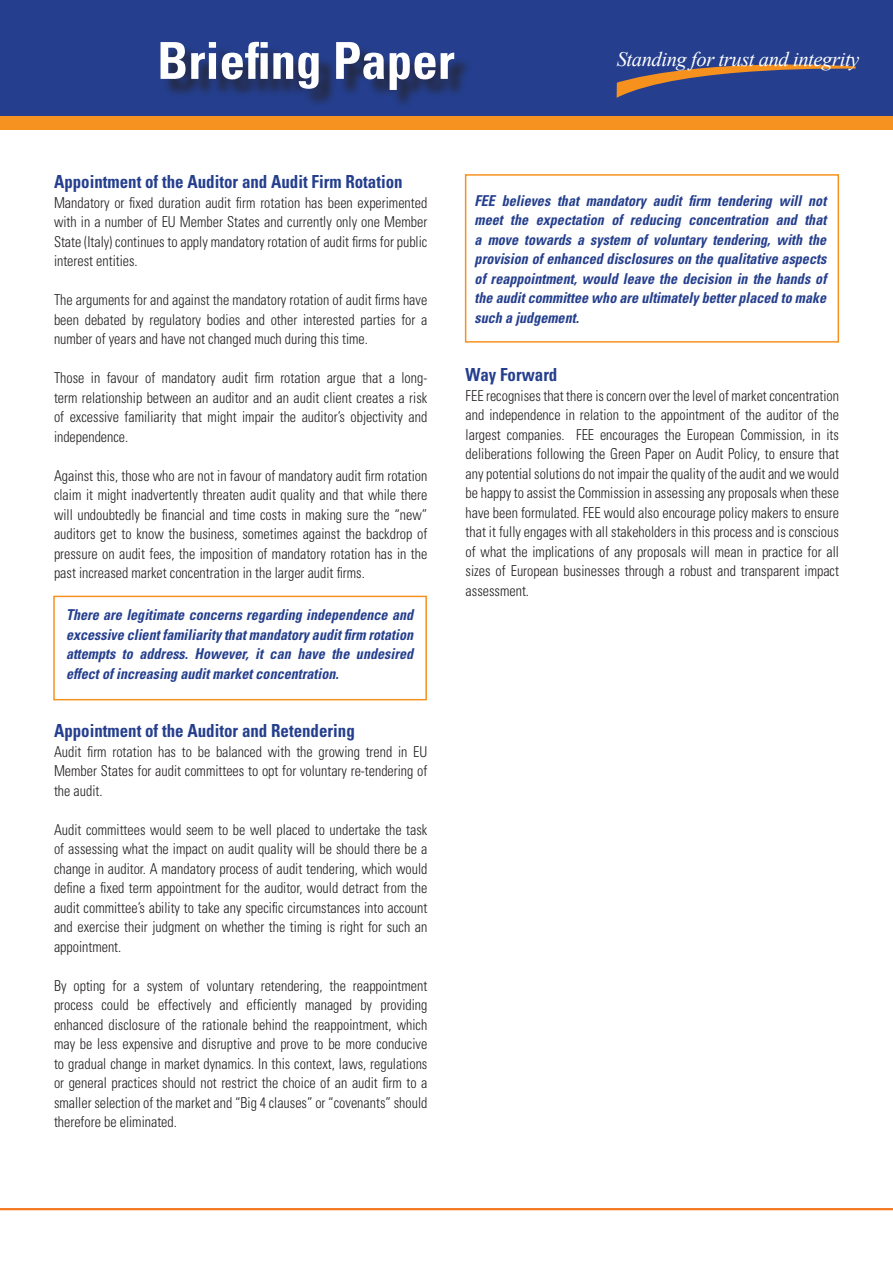
<style>
.page{position:relative;width:893px;height:1263px;background:#fff}
.page>*{position:absolute;margin:0;border:0;box-sizing:border-box;transform-origin:0 0}
.t1{font:700 condensed 51px "Univers LT Std";color:#fff}
.valeurs{font:italic 20.55px "Times New Roman";letter-spacing:-.02em;color:#fff}
.t2{font:700 condensed 18px "Univers LT Std";color:#253f8e;scale:.94 1}
.t3{font:300 condensed 15px/19.5px "Univers LT Std";color:#231f20;text-align:justify;scale:.94 1}
.t4{font:italic 700 condensed 15px/19.5px "Univers LT Std";color:#253f8e;text-align:justify;scale:.94 1}
</style>
<div class="page">
<div style="left:465px;top:174px;width:374px;height:169px;border:2px solid #f69220"></div>
<div style="left:53px;top:596px;width:374px;height:104px;border:2px solid #f69220"></div>
<div style="left:0;top:0;width:893px;height:123px;background:#253f8e"></div>
<div style="left:0;top:116px;width:893px;height:14px;background:#f69220"></div>
<hr style="left:0;top:1208px;width:893px;height:2px;background:#f47921">
<div style="left:163px;top:44px;width:310px;height:64px;background:#231f20;opacity:.75"></div>
<svg style="left:617px;top:64px;width:239px;height:34px"></svg>
<p class="t1" style="left:157px;top:29px;width:299px">Briefing Paper</p>
<p class="valeurs" style="left:617px;top:45px;width:244px">Standing for trust and integrity</p>
<p class="t2" style="left:54px;top:171px;width:372px">Appointment of the Auditor and Audit Firm Rotation</p>
<p class="t3" style="left:54px;top:193px;width:399px">Mandatory or fixed duration audit firm rotation has been experimented with in a number of EU Member States and currently only one Member State (Italy) continues to apply mandatory rotation of audit firms for public interest entities.</p>
<p class="t3" style="left:54px;top:290px;width:399px">The arguments for and against the mandatory rotation of audit firms have been debated by regulatory bodies and other interested parties for a number of years and have not changed much during this time.</p>
<p class="t3" style="left:54px;top:368px;width:399px">Those in favour of mandatory audit firm rotation argue that a long&shy;term relationship between an auditor and an audit client creates a risk of excessive familiarity that might impair the auditor’s objectivity and independence.</p>
<p class="t3" style="left:54px;top:466px;width:399px">Against this, those who are not in favour of mandatory audit firm rotation claim it might inadvertently threaten audit quality and that while there will undoubtedly be financial and time costs in making sure the “new” auditors get to know the business, sometimes against the backdrop of pressure on audit fees, the imposition of mandatory rotation has in the past increased market concentration in the larger audit firms.</p>
<p class="t4" style="left:66px;top:605px;width:371px">There are legitimate concerns regarding independence and excessive client familiarity that mandatory audit firm rotation attempts to address. However, it can have the undesired effect of increasing audit market concentration.</p>
<p class="t2" style="left:54px;top:720px;width:322px">Appointment of the Auditor and Retendering</p>
<p class="t3" style="left:54px;top:742px;width:399px">Audit firm rotation has to be balanced with the growing trend in EU Member States for audit committees to opt for voluntary re-tendering of the audit.</p>
<p class="t3" style="left:54px;top:820px;width:399px">Audit committees would seem to be well placed to undertake the task of assessing what the impact on audit quality will be should there be a change in auditor. A mandatory process of audit tendering, which would define a fixed term appointment for the auditor, would detract from the audit committee’s ability to take any specific circumstances into account and exercise their judgment on whether the timing is right for such an appointment.</p>
<p class="t3" style="left:54px;top:976px;width:399px">By opting for a system of voluntary retendering, the reappointment process could be effectively and efficiently managed by providing enhanced disclosure of the rationale behind the reappointment, which may be less expensive and disruptive and prove to be more conducive to gradual change in market dynamics. In this context, laws, regulations or general practices should not restrict the choice of an audit firm to a smaller selection of the market and “Big 4 clauses” or “covenants” should therefore be eliminated.</p>
<p class="t4" style="left:475px;top:191px;width:376px">FEE believes that mandatory audit firm tendering will not meet the expectation of reducing concentration and that a move towards a system of voluntary tendering, with the provision of enhanced disclosures on the qualitative aspects of reappointment, would leave the decision in the hands of the audit committee who are ultimately better placed to make such a judgement.</p>
<p class="t2" style="left:466px;top:364px;width:99px">Way Forward</p>
<p class="t3" style="left:466px;top:386px;width:399px">FEE recognises that there is concern over the level of market concentration and independence in relation to the appointment of the auditor of the largest companies. FEE encourages the European Commission, in its deliberations following the Green Paper on Audit Policy, to ensure that any potential solutions do not impair the quality of the audit and we would be happy to assist the Commission in assessing any proposals when these have been formulated. FEE would also encourage policy makers to ensure that it fully engages with all stakeholders in this process and is conscious of what the implications of any proposals will mean in practice for all sizes of European businesses through a robust and transparent impact assessment.</p>
</div>
